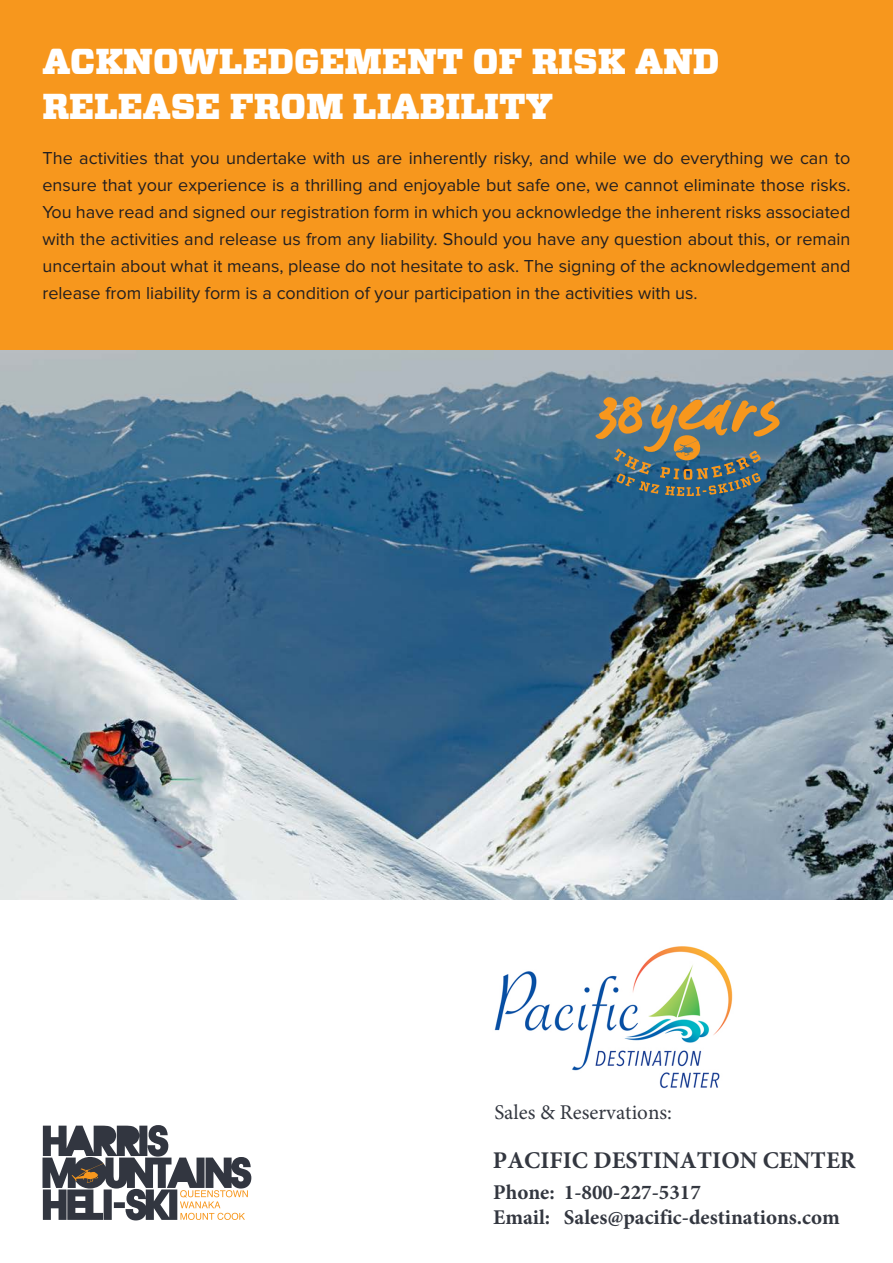
<style>
.page{position:relative;width:893px;height:1263px;background:#fff}
.page>*{position:absolute;margin:0;border:0;box-sizing:border-box;transform-origin:0 0}
.t1{font:900 36px/45px "Vitesse";color:#fff}
.t2{font:700 24px "Minion Pro";color:#333740}
.t3{font:700 21px/25.2px "Minion Pro";color:#333740}
.t4{font:21px "Minion Pro";color:#333740}
.Body{font:18px/27px "Proxima Nova";color:#231f20;text-align:justify}
</style>
<div class="page">
<div style="left:0;top:0;width:893px;height:350px;background:#f7971d"></div>
<img style="left:0;top:350px;width:893px;height:549px">
<svg style="left:43px;top:1125px;width:208px;height:95px"></svg>
<svg style="left:595px;top:395px;width:185px;height:101px;background:#6f7870"></svg>
<img style="left:494px;top:946px;width:239px;height:143px">
<p class="t1" style="left:43px;top:40px;width:679px">ACKNOWLEDGEMENT OF RISK AND<br>RELEASE FROM LIABILITY</p>
<p class="Body" style="left:43px;top:146px;width:809px">The activities that you undertake with us are inherently risky, and while we do everything we can to ensure that your experience is a thrilling and enjoyable but safe one, we cannot eliminate those risks.<br>You have read and signed our registration form in which you acknowledge the inherent risks associated with the activities and release us from any liability. Should you have any question about this, or remain uncertain about what it means, please do not hesitate to ask. The signing of the acknowledgement and release from liability form is a condition of your participation in the activities with us.</p>
<p class="t4" style="left:494px;top:1098px;width:179px">Sales &amp; Reservations:</p>
<h2 class="t2" style="left:493px;top:1143px;width:364px">PACIFIC DESTINATION CENTER</h2>
<p class="t3" style="left:493px;top:1179px;width:348px">Phone: 1-800-227-5317<br>Email: Sales@pacific-destinations.com</p>
</div>
